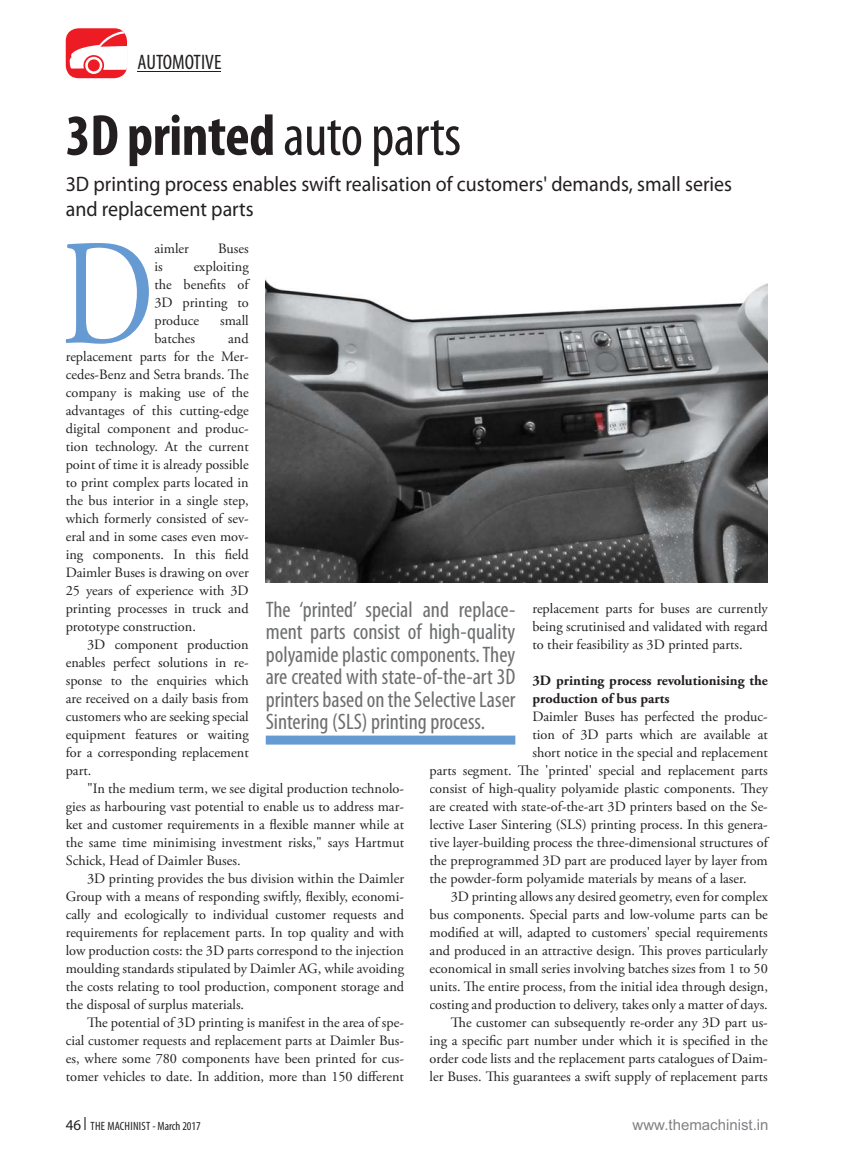
<style>
.page{position:relative;width:843px;height:1162px;background:#fff}
.page>*{position:absolute;margin:0;border:0;box-sizing:border-box;transform-origin:0 0}
.t1{font:150px "Adobe Garamond Pro";color:#669ad2;scale:.8 1}
.t2{font:700 condensed 58.5px "Myriad Pro";letter-spacing:-.01em;color:#231f20}
.t3{font:condensed 22.5px/22.5px "Myriad Pro";color:#6d6e70;text-align:justify}
.t4{font:21px/25.2px "Myriad Pro";color:#231f20;scale:.95 1}
.t5{font:condensed 21px "Myriad Pro";color:#231f20}
.t6{font:15px "Arial";color:#808285}
.t7{font:14.25px/18px "Adobe Garamond Pro";color:#231f20;text-align:justify}
.t8{font:700 14.25px/18px "Adobe Garamond Pro";color:#231f20}
.t9{font:condensed 12px "Myriad Pro";letter-spacing:.015em;color:#231f20}
.s1{font-weight:400}
.s2{font-stretch:normal;font-size:15px}
</style>
<div class="page">
<hr style="left:138px;top:71px;width:83px;height:1px;background:#231f20">
<div style="left:66px;top:28px;width:61px;height:50px;background:#ed1c24;border-radius:13px"></div>
<svg style="left:69px;top:28px;width:58px;height:46px"></svg>
<svg style="left:84px;top:1117px;width:2px;height:12px"></svg>
<div style="left:266px;top:735px;width:249px;height:9px;background:#669ad2"></div>
<img style="left:266px;top:280px;width:501px;height:302px">
<h3 class="t5" style="left:138px;top:54px;width:85px">AUTOMOTIVE</h3>
<h2 class="t2" style="left:66px;top:113px;width:397px">3D printed <span class="s1">auto parts</span></h2>
<h3 class="t4" style="left:66px;top:173px;width:702px">3D printing process enables swift realisation of customers' demands, small series and replacement parts</h3>
<h1 class="t1" style="left:61px;top:235px;width:118px">D</h1>
<p class="t7" style="left:154px;top:240px;width:36px">aimler</p>
<p class="t7" style="left:218px;top:240px;width:32px">Buses</p>
<p class="t7" style="left:154px;top:258px;width:96px;text-indent:39px">exploiting the benefits of 3D printing to produce</p>
<p class="t7" style="left:154px;top:258px;width:10px">is</p>
<p class="t7" style="left:220px;top:312px;width:30px">small</p>
<p class="t7" style="left:66px;top:330px;width:184px;text-indent:162px">and replacement parts for the Mer&shy;cedes-Benz and Setra brands. The company is making use of the advantages of this cutting-edge digital component and produc&shy;tion technology. At the current point of time it is already possible to print complex parts located in the bus interior in a single step, which formerly consisted of sev&shy;eral and in some cases even mov&shy;ing components. In this field Daimler Buses is drawing on over 25 years of experience with 3D printing processes in truck and prototype construction.</p>
<p class="t7" style="left:66px;top:636px;width:184px;text-indent:21px">3D component production enables perfect solutions in re&shy;sponse to the enquiries which are received on a daily basis from customers who are seeking special equipment features or waiting for a corresponding replacement part.</p>
<p class="t7" style="left:66px;top:780px;width:340px;text-indent:21px">"In the medium term, we see digital production technolo&shy;gies as harbouring vast potential to enable us to address mar&shy;ket and customer requirements in a flexible manner while at the same time minimising investment risks," says Hartmut Schick, Head of Daimler Buses.</p>
<p class="t7" style="left:66px;top:870px;width:340px;text-indent:21px">3D printing provides the bus division within the Daimler Group with a means of responding swiftly, flexibly, economi&shy;cally and ecologically to individual customer requests and requirements for replacement parts. In top quality and with low production costs: the 3D parts correspond to the injection moulding standards stipulated by Daimler AG, while avoiding the costs relating to tool production, component storage and the disposal of surplus materials.</p>
<p class="t7" style="left:66px;top:1014px;width:340px;text-indent:21px">The potential of 3D printing is manifest in the area of spe&shy;cial customer requests and replacement parts at Daimler Bus&shy;es, where some 780 components have been printed for cus&shy;tomer vehicles to date. In addition, more than 150 different</p>
<p class="t7" style="left:154px;top:330px;width:42px">batches</p>
<h3 class="t3" style="left:266px;top:599px;width:251px">The ‘printed’ special and replace&shy;ment parts consist of high-quality polyamide plastic components. They are created with state-of-the-art 3D printers based on the Selective Laser Sintering (SLS) printing process.</h3>
<p class="t7" style="left:532px;top:600px;width:237px">replacement parts for buses are currently being scrutinised and validated with regard to their feasibility as 3D printed parts.</p>
<p class="t8" style="left:532px;top:672px;width:237px">3D printing process revolutionising the production of bus parts</p>
<p class="t7" style="left:532px;top:708px;width:237px">Daimler Buses has perfected the produc-</p>
<p class="t7" style="left:532px;top:726px;width:237px">tion of 3D parts which are available at</p>
<p class="t7" style="left:532px;top:744px;width:237px">short notice in the special and replacement</p>
<p class="t7" style="left:429px;top:762px;width:340px">parts segment. The 'printed' special and replacement parts</p>
<p class="t7" style="left:429px;top:780px;width:340px">consist of high-quality polyamide plastic components. They</p>
<p class="t7" style="left:429px;top:798px;width:340px">are created with state-of-the-art 3D printers based on the Se-</p>
<p class="t7" style="left:429px;top:816px;width:340px">lective Laser Sintering (SLS) printing process. In this genera-</p>
<p class="t7" style="left:429px;top:834px;width:340px">tive layer-building process the three-dimensional structures of</p>
<p class="t7" style="left:429px;top:852px;width:340px">the preprogrammed 3D part are produced layer by layer from</p>
<p class="t7" style="left:429px;top:870px;width:318px">the powder-form polyamide materials by means of a laser.</p>
<p class="t7" style="left:450px;top:888px;width:318px">3D printing allows any desired geometry, even for complex</p>
<p class="t7" style="left:429px;top:906px;width:339px">bus components. Special parts and low-volume parts can be</p>
<p class="t7" style="left:429px;top:924px;width:340px">modified at will, adapted to customers' special requirements</p>
<p class="t7" style="left:429px;top:942px;width:340px">and produced in an attractive design. This proves particularly</p>
<p class="t7" style="left:429px;top:960px;width:340px">economical in small series involving batches sizes from 1 to 50</p>
<p class="t7" style="left:429px;top:978px;width:340px">units. The entire process, from the initial idea through design,</p>
<p class="t7" style="left:429px;top:996px;width:339px">costing and production to delivery, takes only a matter of days.</p>
<p class="t7" style="left:450px;top:1014px;width:318px">The customer can subsequently re-order any 3D part us-</p>
<p class="t7" style="left:429px;top:1032px;width:339px">ing a specific part number under which it is specified in the</p>
<p class="t7" style="left:429px;top:1050px;width:340px">order code lists and the replacement parts catalogues of Daim-</p>
<p class="t7" style="left:429px;top:1068px;width:339px">ler Buses. This guarantees a swift supply of replacement parts</p>
<p class="t9" style="left:66px;top:1121px;width:136px"><span class="s2">46</span> THE MACHINIST - March 2017</p>
<p class="t6" style="left:632px;top:1119px;width:137px">www.themachinist.in</p>
</div>
